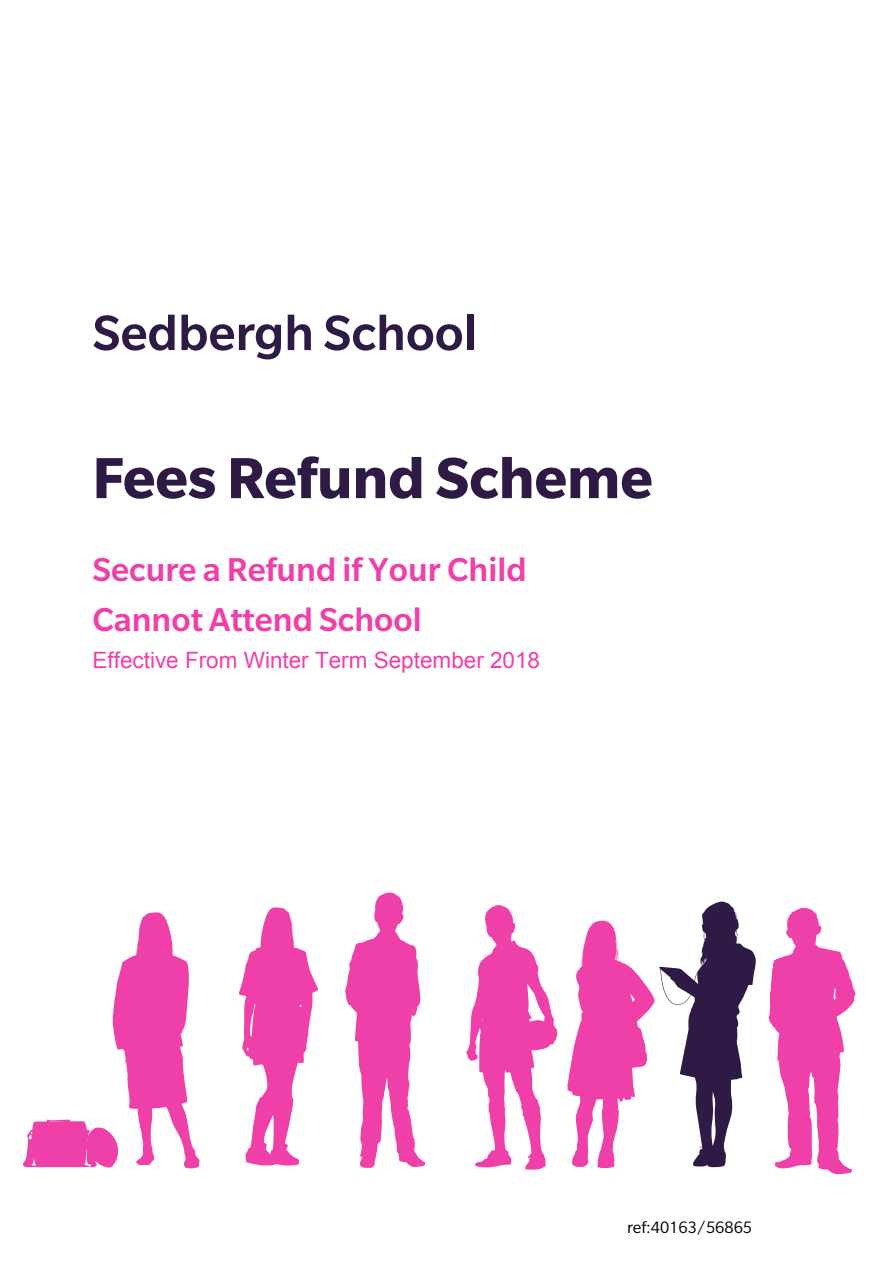
<style>
.page{position:relative;width:893px;height:1263px;background:#fff}
.page>*{position:absolute;margin:0;border:0;box-sizing:border-box;transform-origin:0 0}
.t1{font:700 63px "Slate Pro";color:#2f1a45}
.t2{font:500 54px "Slate Pro";color:#2f1a45}
.t3{font:500 36px/50.7px "Slate Pro";color:#ef3fa9}
.t4{font:22.5px "Arial";color:#ef3fa9}
.t5{font:18px "Slate Pro";color:#000}
</style>
<div class="page">
<svg style="left:768px;top:907px;width:87px;height:267px"></svg>
<svg style="left:239px;top:907px;width:80px;height:258px"></svg>
<svg style="left:466px;top:905px;width:91px;height:265px"></svg>
<svg style="left:567px;top:901px;width:189px;height:267px"></svg>
<svg style="left:345px;top:892px;width:80px;height:276px"></svg>
<svg style="left:23px;top:912px;width:177px;height:257px"></svg>
<h2 class="t2" style="left:92px;top:304px;width:386px">Sedbergh School</h2>
<h1 class="t1" style="left:92px;top:443px;width:562px">Fees Refund Scheme</h1>
<p class="t3" style="left:92px;top:543px;width:436px">Secure a Refund if Your Child<br>Cannot Attend School</p>
<p class="t4" style="left:92px;top:646px;width:449px">Effective From Winter Term September 2018</p>
<p class="t5" style="left:627px;top:1218px;width:126px">ref:40163/56865</p>
</div>
